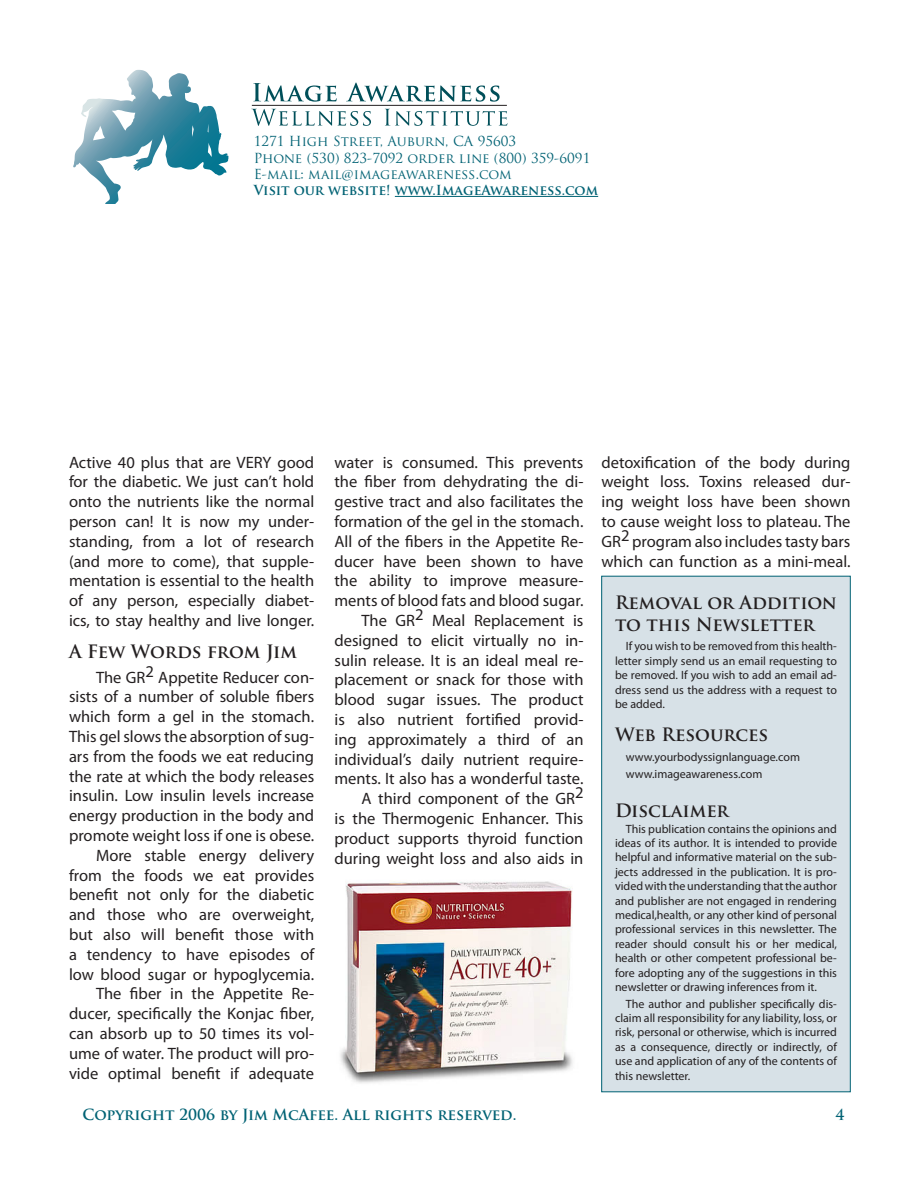
<style>
.page{position:relative;width:918px;height:1188px;background:#fff}
.page>*{position:absolute;margin:0;border:0;box-sizing:border-box;transform-origin:0 0}
.Heading2{font:700 18px/21.6px "Trajan Pro";color:#231f20}
.Body_Text{font:16.5px/19.8px "Myriad Pro";color:#231f20;text-align:justify}
.t1{font:700 15px "Trajan Pro";color:#006274}
.t2{font:13.5px/16.2px "Trajan Pro";color:#006274}
.t3{font:700 13.5px "Trajan Pro";color:#006274}
.t4{font:12px/14.4px "Myriad Pro";color:#231f20;text-align:justify}
</style>
<div class="page">
<div style="left:602px;top:576px;width:248px;height:516px;background:#d7e1e7"></div>
<svg style="left:73px;top:70px;width:156px;height:133px"></svg>
<svg style="left:253px;top:83px;width:84px;height:19px"></svg>
<svg style="left:346px;top:83px;width:154px;height:19px"></svg>
<svg style="left:251px;top:109px;width:120px;height:17px"></svg>
<svg style="left:385px;top:109px;width:122px;height:17px"></svg>
<hr style="left:252px;top:105px;width:255px;height:1px;background:#231f20">
<hr style="left:395px;top:196px;width:203px;height:1px;background:#006274">
<img style="left:340px;top:881px;width:233px;height:202px">
<p class="t2" style="left:254px;top:133px;width:338px">1271 High Street, Auburn, CA 95603<br>Phone (530) 823-7092 order line (800) 359-6091</p>
<p class="t2" style="left:254px;top:166px;width:260px">E-mail: mail@imageawareness.com</p>
<p class="t3" style="left:254px;top:182px;width:346px">Visit our website! www.ImageAwareness.com</p>
<p class="Body_Text" style="left:69px;top:452px;width:247px">Active 40 plus that are VERY good for the diabetic. We just can’t hold onto the nutrients like the normal person can! It is now my under&shy;standing, from a lot of research (and more to come), that supple&shy;mentation is essential to the health of any person, especially diabet&shy;ics, to stay healthy and live longer.</p>
<p class="Heading2" style="left:69px;top:641px;width:230px">A Few Words from Jim</p>
<p class="Body_Text" style="left:69px;top:667px;width:247px;text-indent:27px">The GR2 Appetite Reducer con&shy;sists of a number of soluble fibers which form a gel in the stomach.<br>This gel slows the absorption of sug&shy;ars from the foods we eat reducing the rate at which the body releases insulin. Low insulin levels increase energy production in the body and promote weight loss if one is obese.</p>
<p class="Body_Text" style="left:69px;top:845px;width:247px;text-indent:27px">More stable energy delivery from the foods we eat provides benefit not only for the diabetic and those who are overweight, but also will benefit those with a tendency to have episodes of low blood sugar or hypoglycemia.</p>
<p class="Body_Text" style="left:69px;top:984px;width:247px;text-indent:27px">The fiber in the Appetite Re&shy;ducer, specifically the Konjac fiber, can absorb up to 50 times its vol&shy;ume of water. The product will pro&shy;vide optimal benefit if adequate</p>
<p class="Body_Text" style="left:334px;top:452px;width:251px">water is consumed. This prevents the fiber from dehydrating the di&shy;gestive tract and also facilitates the formation of the gel in the stomach.<br>All of the fibers in the Appetite Re&shy;ducer have been shown to have the ability to improve measure&shy;ments of blood fats and blood sugar.</p>
<p class="Body_Text" style="left:334px;top:610px;width:251px;text-indent:27px">The GR2 Meal Replacement is designed to elicit virtually no in&shy;sulin release. It is an ideal meal re&shy;placement or snack for those with blood sugar issues. The product is also nutrient fortified provid&shy;ing approximately a third of an individual’s daily nutrient require&shy;ments. It also has a wonderful taste.</p>
<p class="Body_Text" style="left:334px;top:789px;width:251px;text-indent:27px">A third component of the GR2 is the Thermogenic Enhancer. This product supports thyroid function during weight loss and also aids in</p>
<p class="t1" style="left:82px;top:1106px;width:435px">Copyright 2006 by Jim McAfee. All rights reserved.</p>
<p class="Body_Text" style="left:602px;top:452px;width:251px">detoxification of the body during weight loss. Toxins released dur&shy;ing weight loss have been shown to cause weight loss to plateau. The GR2 program also includes tasty bars which can function as a mini-meal.</p>
<p class="Heading2" style="left:615px;top:592px;width:224px">Removal or Addition to this Newsletter</p>
<p class="t4" style="left:615px;top:639px;width:224px;text-indent:11px">If you wish to be removed from this health&shy;letter simply send us an email requesting to be removed. If you wish to add an email ad&shy;dress send us the address with a request to be added.</p>
<p class="Heading2" style="left:615px;top:724px;width:155px">Web Resources</p>
<p class="t4" style="left:626px;top:749px;width:176px;line-height:16.5px">www.yourbodyssignlanguage.com www.imageawareness.com</p>
<p class="Heading2" style="left:615px;top:800px;width:115px">Disclaimer</p>
<p class="t4" style="left:615px;top:821px;width:224px;text-indent:11px">This publication contains the opinions and ideas of its author. It is intended to provide helpful and informative material on the sub&shy;jects addressed in the publication. It is pro&shy;vided with the understanding that the author and publisher are not engaged in rendering medical,health, or any other kind of personal professional services in this newsletter. The reader should consult his or her medical, health or other competent professional be&shy;fore adopting any of the suggestions in this newsletter or drawing inferences from it.</p>
<p class="t4" style="left:615px;top:996px;width:224px;text-indent:11px">The author and publisher specifically dis&shy;claim all responsibility for any liability, loss, or risk, personal or otherwise, which is incurred as a consequence, directly or indirectly, of use and application of any of the contents of this newsletter.</p>
</div>
